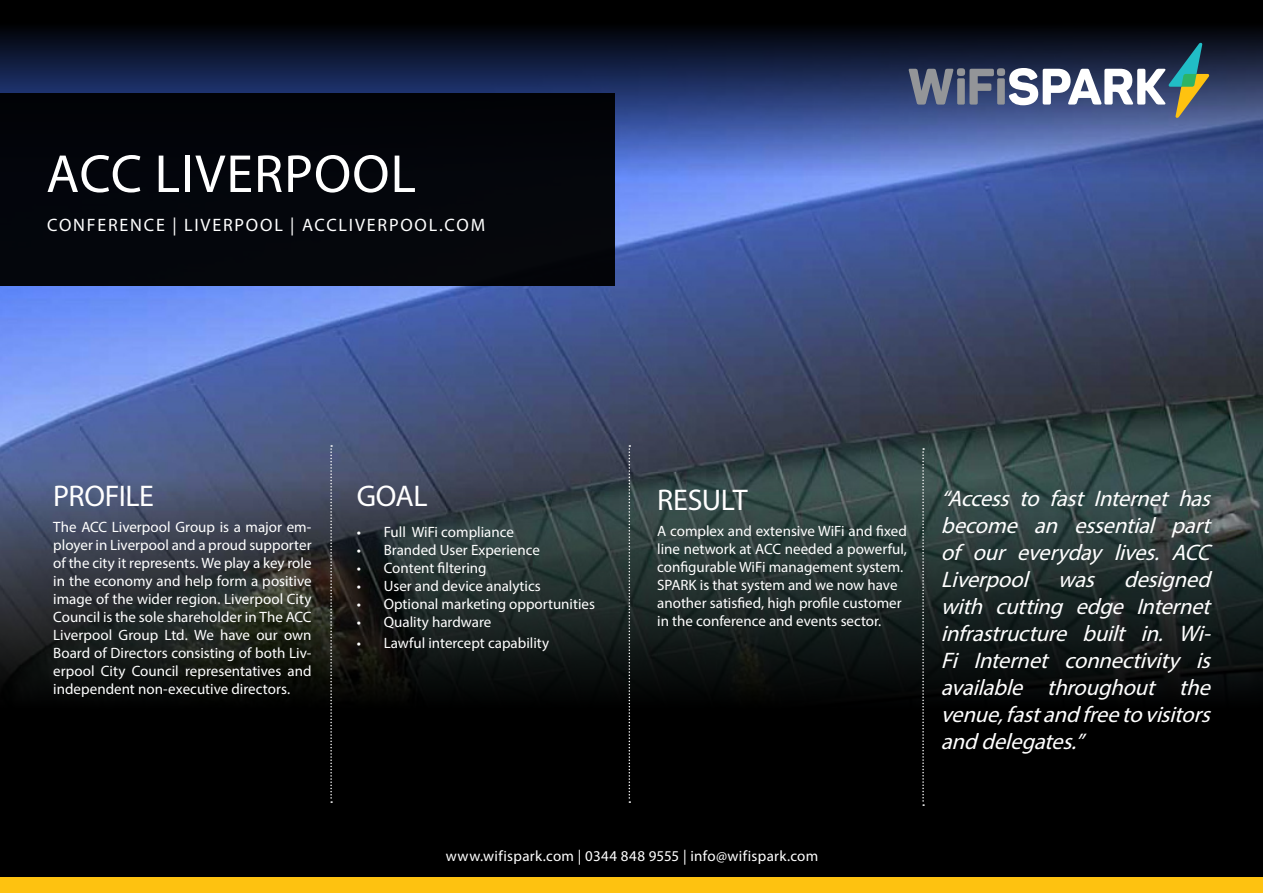
<style>
.page{position:relative;width:1263px;height:893px;background:#fff}
.page>*{position:absolute;margin:0;border:0;box-sizing:border-box;transform-origin:0 0}
.t1{font:54px "Myriad Pro";letter-spacing:.02em;color:#fff}
.t2{font:30px "Myriad Pro";letter-spacing:-.015em;color:#fff}
.t3{font:italic 22.5px/27px "Myriad Pro";color:#fff;text-align:justify}
.t4{font:18px "Myriad Pro";letter-spacing:.1em;color:#fff}
.Web{font:15px/18px "Myriad Pro";color:#fff}
.Web-2{font:15px "Myriad Pro";letter-spacing:.02em;color:#fff}
</style>
<div class="page">
<div style="left:0;top:0;width:1263px;height:391px;background:#231f20;opacity:.55"></div>
<div style="left:0;top:160px;width:1263px;height:733px;background:#231f20;opacity:.55"></div>
<div style="left:0;top:93px;width:614px;height:192px;background:#03060c"></div>
<svg style="left:1008px;top:43px;width:201px;height:75px"></svg>
<svg style="left:909px;top:69px;width:45px;height:36px;background:#676f84"></svg>
<div style="left:957px;top:68px;width:8px;height:8px;background:#939598;border-radius:4px"></div>
<div style="left:957px;top:78px;width:8px;height:27px;background:#939598;border-radius:2px"></div>
<svg style="left:969px;top:69px;width:25px;height:36px"></svg>
<div style="left:997px;top:68px;width:8px;height:8px;background:#939598;border-radius:4px"></div>
<div style="left:997px;top:78px;width:8px;height:27px;background:#939598;border-radius:2px"></div>
<svg style="left:330px;top:445px;width:2px;height:358px"></svg>
<svg style="left:922px;top:448px;width:2px;height:358px"></svg>
<svg style="left:629px;top:445px;width:1px;height:358px"></svg>
<div style="left:0;top:878px;width:1263px;height:15px;background:#fec210"></div>
<p class="t1" style="left:46px;top:141px;width:371px">ACC LIVERPOOL</p>
<p class="t4" style="left:47px;top:213px;width:439px">CONFERENCE | LIVERPOOL | ACCLIVERPOOL.COM</p>
<p class="t2" style="left:53px;top:477px;width:102px">PROFILE</p>
<p class="Web" style="left:53px;top:518px;width:260px;text-align:justify">The ACC Liverpool Group is a major em&shy;ployer in Liverpool and a proud supporter of the city it represents. We play a key role in the economy and help form a positive image of the wider region. Liverpool City Council is the sole shareholder in The ACC Liverpool Group Ltd. We have our own Board of Directors consisting of both Liv&shy;erpool City Council representatives and independent non-executive directors.</p>
<p class="t2" style="left:357px;top:477px;width:72px">GOAL</p>
<p class="Web" style="left:357px;top:522px;width:159px">• Full WiFi compliance</p>
<p class="Web" style="left:357px;top:540px;width:185px">• Branded User Experience</p>
<p class="Web" style="left:357px;top:558px;width:131px">• Content filtering</p>
<p class="Web" style="left:357px;top:576px;width:185px">• User and device analytics</p>
<p class="Web" style="left:357px;top:594px;width:240px">• Optional marketing opportunities</p>
<p class="Web" style="left:357px;top:612px;width:136px">• Quality hardware</p>
<p class="Web" style="left:357px;top:634px;width:194px">• Lawful intercept capability</p>
<p class="t2" style="left:657px;top:481px;width:92px">RESULT</p>
<p class="Web" style="left:657px;top:522px;width:251px">A complex and extensive WiFi and fixed line network at ACC needed a powerful,</p>
<p class="Web" style="left:657px;top:558px;width:248px">configurable WiFi management system.<br>SPARK is that system and we now have another satisfied, high profile customer in the conference and events sector.</p>
<p class="t3" style="left:941px;top:485px;width:278px">“Access to fast Internet has become an essential part of our everyday lives. ACC Liverpool was designed with cutting edge Internet infrastructure built in. Wi-Fi Internet connectivity is available throughout the venue,fastandfreetovisitors anddelegates.”</p>
<p class="Web-2" style="left:446px;top:846px;width:374px">www.wifispark.com | 0344 848 9555 | info@wifispark.com</p>
</div>
